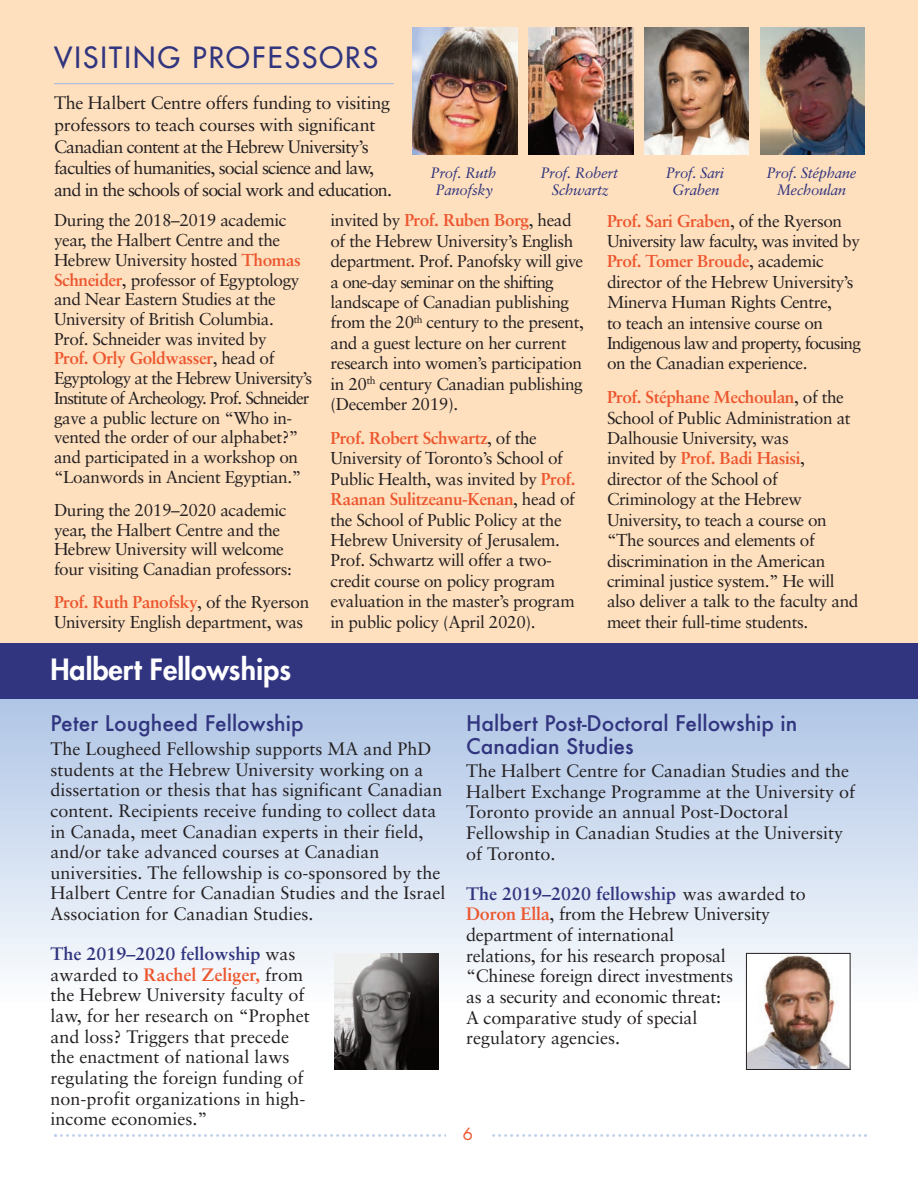
<style>
.page{position:relative;width:918px;height:1188px;background:#fff}
.page>*{position:absolute;margin:0;border:0;box-sizing:border-box;transform-origin:0 0}
.t1{font:800 28.5px "Futura";color:#fff}
.t2{font:28.5px "Futura";letter-spacing:.075em;color:#31357f}
.t3{font:500 21px/22.2px "Futura";color:#31357f}
.t4{font:18px/20.7px "Sabon";color:#231f20}
.t5{font:18px/21.6px "Sabon";letter-spacing:-.045em;color:#231f20}
.t6{font:17.25px/20.4px "Sabon";letter-spacing:-.025em;color:#231f20}
.t7{font:16.5px "Futura";color:#ec562e}
.t8{font:italic 15px/16.5px "Sabon";letter-spacing:-.025em;color:#31357f;text-align:center}
.s1{font-weight:700;color:#ec562e}
.s2{font-weight:700;color:#31357f}
</style>
<div class="page">
<div style="left:0;top:690px;width:918px;height:313px;background:linear-gradient(to bottom,#acc3e5,#fcfdfe)"></div>
<div style="left:0;top:0;width:918px;height:683px;background:#fee0bf"></div>
<svg style="left:54px;top:1134px;width:813px;height:3px"></svg>
<div style="left:446px;top:1126px;width:43px;height:31px;background:#fff"></div>
<hr style="left:54px;top:83px;width:340px;height:1px;background:#9bb9e0">
<div style="left:0;top:643px;width:918px;height:56px;background:#31357f"></div>
<img style="left:748px;top:955px;width:100px;height:113px">
<div style="left:746px;top:953px;width:104px;height:117px;border:1px solid #231f20"></div>
<img style="left:334px;top:953px;width:105px;height:117px">
<img style="left:413px;top:28px;width:104px;height:127px">
<img style="left:529px;top:28px;width:104px;height:127px">
<img style="left:644px;top:28px;width:105px;height:127px">
<img style="left:760px;top:28px;width:105px;height:127px">
<h1 class="t2" style="left:54px;top:43px;width:326px">VISITING PROFESSORS</h1>
<p class="t5" style="left:54px;top:94px;width:340px">The Halbert Centre offers funding to visiting professors to teach courses with significant Canadian content at the Hebrew University’s faculties of humanities, social science and law, and in the schools of social work and education.</p>
<p class="t8" style="left:431px;top:166px;width:67px">Prof. Ruth<br>Panofsky</p>
<p class="t8" style="left:540px;top:166px;width:79px">Prof. Robert<br>Schwartz</p>
<p class="t8" style="left:666px;top:166px;width:60px">Prof. Sari<br>Graben</p>
<p class="t8" style="left:766px;top:166px;width:92px">Prof. Stéphane<br>Mechoulan</p>
<p class="t6" style="left:54px;top:212px;width:260px;line-height:19.6px">During the 2018–2019 academic year, the Halbert Centre and the Hebrew University hosted <span class="s1">Thomas Schneider</span>, professor of Egyptology and Near Eastern Studies at the University of British Columbia.<br>Prof. Schneider was invited by<br><span class="s1">Prof. Orly Goldwasser</span>, head of Egyptology at the Hebrew University’s Institute of Archeology. Prof. Schneider gave a public lecture on “Who in&shy;vented the order of our alphabet?” and participated in a workshop on “Loanwords in Ancient Egyptian.”</p>
<p class="t6" style="left:54px;top:502px;width:239px;line-height:19.6px">During the 2019–2020 academic year, the Halbert Centre and the<br>Hebrew University will welcome four visiting Canadian professors:</p>
<p class="t6" style="left:54px;top:594px;width:257px;line-height:19.5px"><span class="s1">Prof. Ruth Panofsky</span>, of the Ryerson<br>University English department, was</p>
<h1 class="t1" style="left:50px;top:656px;width:242px">Halbert Fellowships</h1>
<p class="t6" style="left:331px;top:211px;width:255px">invited by <span class="s1">Prof. Ruben Borg</span>, head of the Hebrew University’s English department. Prof. Panofsky will give a one-day seminar on the shifting landscape of Canadian publishing from the 20<sup>th</sup> century to the present, and a guest lecture on her current research into women’s participation in 20<sup>th</sup> century Canadian publishing (December 2019).</p>
<p class="t6" style="left:331px;top:429px;width:247px"><span class="s1">Prof. Robert Schwartz</span>, of the<br>University of Toronto’s School of<br>Public Health, was invited by <span class="s1">Prof.<br>Raanan Sulitzeanu-Kenan</span>, head of the School of Public Policy at the<br>Hebrew University of Jerusalem.<br>Prof. Schwartz will offer a two&shy;credit course on policy program evaluation in the master’s program in public policy (April 2020).</p>
<p class="t6" style="left:607px;top:212px;width:255px"><span class="s1">Prof. Sari Graben</span>, of the Ryerson University law faculty, was invited by <span class="s1">Prof. Tomer Broude</span>, academic director of the Hebrew University’s Minerva Human Rights Centre,<br>to teach an intensive course on Indigenous law and property, focusing on the Canadian experience.</p>
<p class="t6" style="left:607px;top:388px;width:253px"><span class="s1">Prof. Stéphane Mechoulan</span>, of the<br>School of Public Administration at<br>Dalhousie University, was<br>invited by <span class="s1">Prof. Badi Hasisi</span>, director of the School of<br>Criminology at the Hebrew<br>University, to teach a course on “The sources and elements of discrimination in the American criminal justice system.” He will also deliver a talk to the faculty and meet their full-time students.</p>
<p class="t3" style="left:50px;top:713px;width:255px">Peter Lougheed Fellowship</p>
<p class="t4" style="left:50px;top:740px;width:397px">The Lougheed Fellowship supports MA and PhD students at the Hebrew University working on a dissertation or thesis that has significant Canadian content. Recipients receive funding to collect data in Canada, meet Canadian experts in their field, and/or take advanced courses at Canadian universities. The fellowship is co-sponsored by the Halbert Centre for Canadian Studies and the Israel Association for Canadian Studies.</p>
<p class="t4" style="left:50px;top:945px;width:261px"><span class="s2">The 2019–2020 fellowship</span> was awarded to <span class="s1">Rachel Zeliger,</span> from the Hebrew University faculty of law, for her research on “Prophet and loss? Triggers that precede the enactment of national laws regulating the foreign funding of non-profit organizations in high&shy;income economies.”</p>
<p class="t3" style="left:466px;top:713px;width:333px">Halbert Post-Doctoral Fellowship in<br>Canadian Studies</p>
<p class="t4" style="left:466px;top:762px;width:390px">The Halbert Centre for Canadian Studies and the Halbert Exchange Programme at the University of Toronto provide an annual Post-Doctoral Fellowship in Canadian Studies at the University of Toronto.</p>
<p class="t4" style="left:466px;top:885px;width:341px"><span class="s2">The 2019–2020 fellowship</span> was awarded to <span class="s1">Doron Ella</span>, from the Hebrew University department of international<br>relations, for his research proposal<br>“Chinese foreign direct investments<br>as a security and economic threat:<br>A comparative study of special<br>regulatory agencies.</p>
<p class="t7" style="left:463px;top:1126px;width:12px">6</p>
</div>
